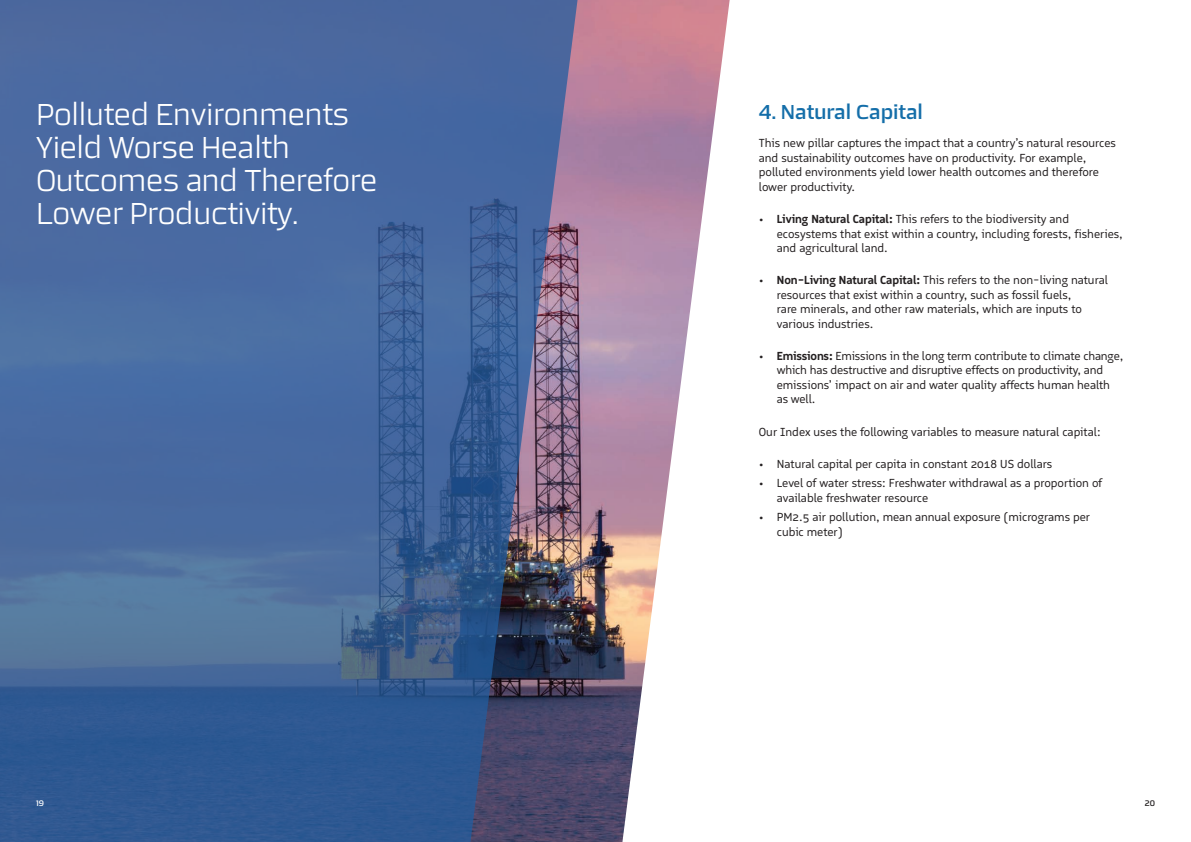
<style>
.page{position:relative;width:1191px;height:842px;background:#fff}
.page>*{position:absolute;margin:0;border:0;box-sizing:border-box;transform-origin:0 0}
.Headline_2{font:300 30px/33px "Certo Sans";letter-spacing:-.01em;color:#fff}
.Subhead-Quote_20{font:20px "Certo Sans";color:#146ea9}
.Body_Copy_10_pt{font:12px/14.4px "Logical";color:#231f20}
.t1{font:8px "Certo Sans";color:#231f20}
.t2{font:8px "Certo Sans";color:#fff}
.s1{font-weight:700}
</style>
<div class="page">
<img style="left:579px;top:0;width:150px;height:842px">
<svg style="left:0;top:0;width:579px;height:842px;background:#466497"></svg>
<p class="Headline_2" style="left:36px;top:97px;width:343px">Polluted Environments<br>Yield Worse Health<br>Outcomes and Therefore<br>Lower Productivity.</p>
<p class="t2" style="left:36px;top:798px;width:9px">19</p>
<p class="Subhead-Quote_20" style="left:759px;top:99px;width:166px">4. Natural Capital</p>
<p class="Body_Copy_10_pt" style="left:759px;top:136px;width:358px">This new pillar captures the impact that a country’s natural resources and sustainability outcomes have on productivity. For example, polluted environments yield lower health outcomes and therefore lower productivity.</p>
<p class="Body_Copy_10_pt" style="left:777px;top:212px;width:347px;text-indent:-18px">• <span class="s1">Living Natural Capital:</span> This refers to the biodiversity and ecosystems that exist within a country, including forests, fisheries, and agricultural land.</p>
<p class="Body_Copy_10_pt" style="left:777px;top:273px;width:333px;text-indent:-18px">• <span class="s1">Non-Living Natural Capital:</span> This refers to the non-living natural resources that exist within a country, such as fossil fuels,<br>rare minerals, and other raw materials, which are inputs to various industries.</p>
<p class="Body_Copy_10_pt" style="left:777px;top:348px;width:348px;text-indent:-18px">• <span class="s1">Emissions:</span> Emissions in the long term contribute to climate change, which has destructive and disruptive effects on productivity, and emissions’ impact on air and water quality affects human health as well.</p>
<p class="Body_Copy_10_pt" style="left:759px;top:424px;width:343px">Our Index uses the following variables to measure natural capital:</p>
<p class="Body_Copy_10_pt" style="left:759px;top:457px;width:295px">• Natural capital per capita in constant 2018 US dollars</p>
<p class="Body_Copy_10_pt" style="left:777px;top:476px;width:327px;text-indent:-18px">• Level of water stress: Freshwater withdrawal as a proportion of available freshwater resource</p>
<p class="Body_Copy_10_pt" style="left:777px;top:510px;width:315px;text-indent:-18px">• PM2.5 air pollution, mean annual exposure (micrograms per cubic meter)</p>
<p class="t1" style="left:1144px;top:798px;width:12px">20</p>
</div>
